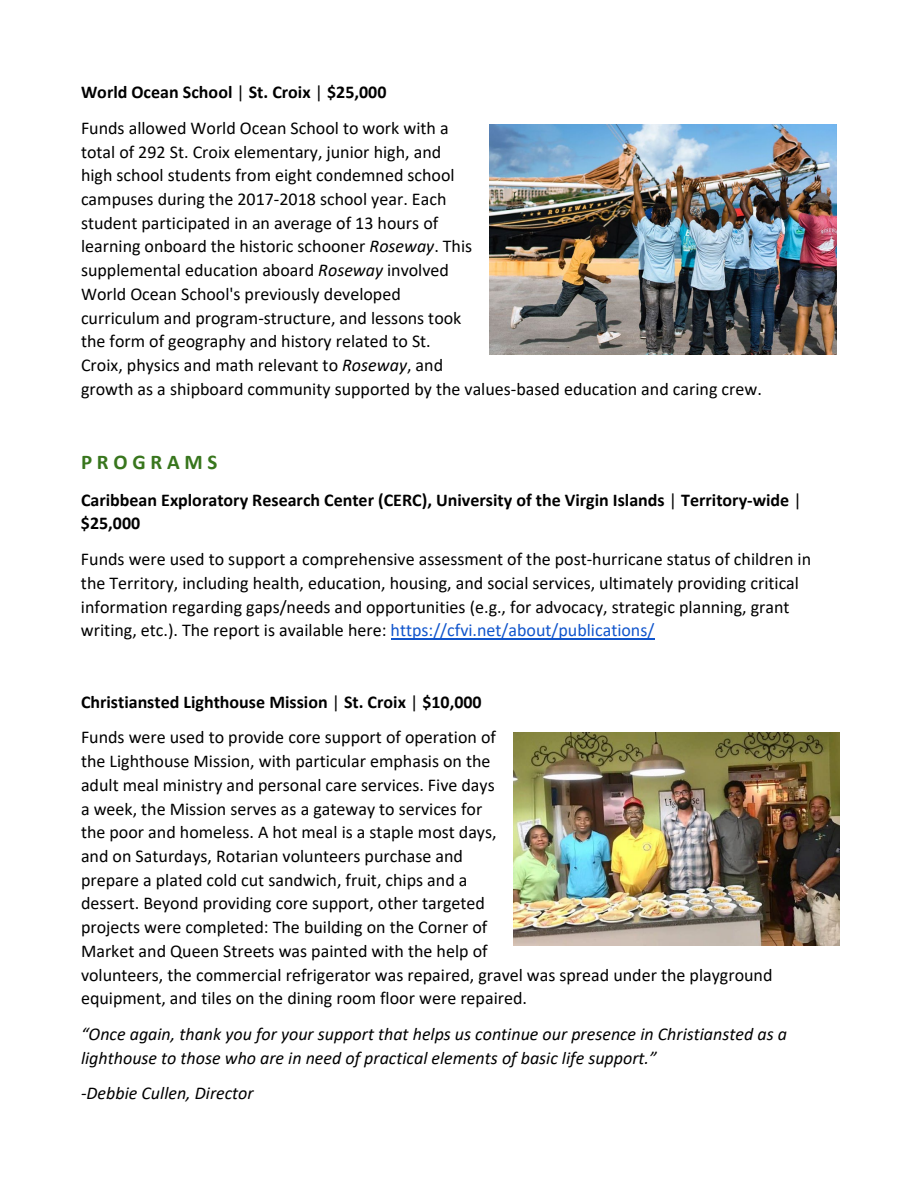
<style>
.page{position:relative;width:918px;height:1188px;background:#fff}
.page>*{position:absolute;margin:0;border:0;box-sizing:border-box;transform-origin:0 0}
.t1{font:700 21px "Calibri";color:#38761d}
.t2{font:18px/23.7px "Calibri";color:#000}
.t3{font:700 18px/23.7px "Calibri";color:#000}
.t4{font:italic 18px/23.7px "Calibri";color:#000}
.s1{font-weight:400}
.s2{font-style:italic}
.s3{color:#15c}
</style>
<div class="page">
<hr style="left:391px;top:638px;width:263px;height:2px;background:#15c">
<img style="left:489px;top:125px;width:347px;height:230px">
<img style="left:513px;top:732px;width:326px;height:214px">
<p class="t3" style="left:81px;top:80px;width:307px">World Ocean School <span class="s1">|</span> St. Croix <span class="s1">|</span> $25,000</p>
<p class="t2" style="left:81px;top:116px;width:682px">Funds allowed World Ocean School to work with a<br>total of 292 St. Croix elementary, junior high, and<br>high school students from eight condemned school<br>campuses during the 2017-2018 school year. Each<br>student participated in an average of 13 hours of<br>learning onboard the historic schooner <span class="s2">Roseway</span>. This<br>supplemental education aboard <span class="s2">Roseway</span> involved<br>World Ocean School's previously developed<br>curriculum and program-structure, and lessons took<br>the form of geography and history related to St.<br>Croix, physics and math relevant to <span class="s2">Roseway</span>, and<br>growth as a shipboard community supported by the values-based education and caring crew.</p>
<p class="t1" style="left:81px;top:447px;width:138px">P R O G R A M S</p>
<p class="t3" style="left:81px;top:488px;width:722px">Caribbean Exploratory Research Center (CERC), University of the Virgin Islands <span class="s1">|</span> Territory-wide <span class="s1">| </span>$25,000</p>
<p class="t2" style="left:81px;top:547px;width:732px">Funds were used to support a comprehensive assessment of the post-hurricane status of children in the Territory, including health, education, housing, and social services, ultimately providing critical information regarding gaps/needs and opportunities (e.g., for advocacy, strategic planning, grant writing, etc.). The report is available here: <span class="s3">https://cfvi.net/about/publications/</span></p>
<p class="t3" style="left:81px;top:690px;width:402px">Christiansted Lighthouse Mission <span class="s1">|</span> St. Croix <span class="s1">|</span> $10,000</p>
<p class="t2" style="left:81px;top:725px;width:693px">Funds were used to provide core support of operation of<br>the Lighthouse Mission, with particular emphasis on the<br>adult meal ministry and personal care services. Five days<br>a week, the Mission serves as a gateway to services for<br>the poor and homeless. A hot meal is a staple most days,<br>and on Saturdays, Rotarian volunteers purchase and<br>prepare a plated cold cut sandwich, fruit, chips and a<br>dessert. Beyond providing core support, other targeted<br>projects were completed: The building on the Corner of<br>Market and Queen Streets was painted with the help of<br>volunteers, the commercial refrigerator was repaired, gravel was spread under the playground equipment, and tiles on the dining room floor were repaired.</p>
<p class="t4" style="left:81px;top:1021px;width:708px">“Once again, thank you for your support that helps us continue our presence in Christiansted as a lighthouse to those who are in need of practical elements of basic life support.”</p>
<p class="t4" style="left:81px;top:1081px;width:174px">-Debbie Cullen, Director</p>
</div>
